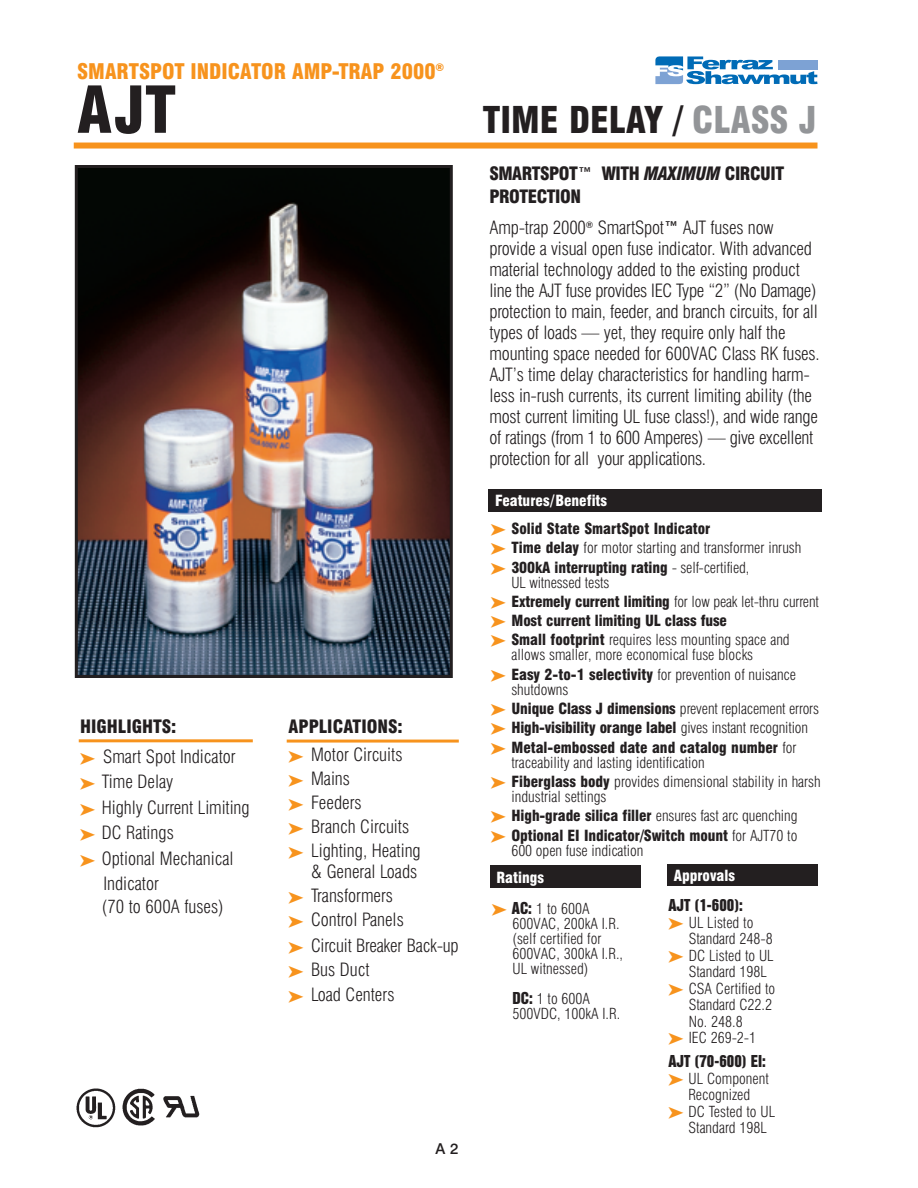
<style>
.page{position:relative;width:918px;height:1188px;background:#fff}
.page>*{position:absolute;margin:0;border:0;box-sizing:border-box;transform-origin:0 0}
.t1{font:900 condensed 63px "Swiss 721 BT";color:#231f20}
.t2{font:900 condensed 36px "Swiss 721 BT";color:#231f20}
.t3{font:900 condensed 21px "Swiss 721 BT";color:#f7931d}
.t4{font:300 condensed 18px/21px "Swiss 721 BT";letter-spacing:-.01em;color:#231f20}
.t5{font:900 condensed 18px/22.5px "Swiss 721 BT";letter-spacing:-.025em;color:#231f20}
.t6{font:900 condensed 18px/28.2px "Swiss 721 BT";color:#231f20}
.t7{font:300 condensed 15px/19.4px "Swiss 721 BT";color:#231f20}
.t8{font:900 condensed 15px/19.4px "Swiss 721 BT";color:#231f20}
.t9{font:15px "Swiss 921 BT Regular A";color:#231f20}
.t10{font:900 condensed 15px "Swiss 721 BT";color:#fff}
.t11{font:500 15px "Swiss 721 BT";color:#231f20}
.s1{font-weight:900}
.s2{color:#f7931d}
.s3{font-weight:300}
.s4{color:#939598}
.s5{font-weight:500;font-stretch:normal}
.s6{font-style:italic}
.s7{color:#fff}
.s8{font-family:"Swiss 921 BT Regular A";font-weight:400;font-stretch:normal}
</style>
<div class="page">
<div style="left:74px;top:143px;width:744px;height:6px;background:#f7931d"></div>
<div style="left:490px;top:866px;width:151px;height:22px;background:#231f20"></div>
<div style="left:489px;top:489px;width:333px;height:23px;background:#231f20"></div>
<div style="left:667px;top:864px;width:151px;height:22px;background:#231f20"></div>
<hr style="left:287px;top:740px;width:172px;height:3px;background:#f7931d">
<hr style="left:79px;top:739px;width:174px;height:3px;background:#f7931d">
<img style="left:79px;top:169px;width:370px;height:505px">
<div style="left:75px;top:165px;width:378px;height:513px;border:3px solid #231f20"></div>
<img style="left:163px;top:1095px;width:37px;height:23px">
<img style="left:122px;top:1089px;width:32px;height:37px">
<img style="left:76px;top:1089px;width:39px;height:38px">
<svg style="left:655px;top:56px;width:163px;height:28px"></svg>
<div style="left:778px;top:60px;width:39px;height:9px;background:#7da2d4"></div>
<p class="t3" style="left:77px;top:64px;width:369px">SMARTSPOT INDICATOR AMP-TRAP 2000<sup>®</sup></p>
<h1 class="t1" style="left:77px;top:88px;width:100px">AJT</h1>
<p class="t4" style="left:80px;top:714px;width:157px;line-height:29.7px"><span class="s1">HIGHLIGHTS:<br></span><span class="s2">➤</span> Smart Spot Indicator</p>
<p class="t4" style="left:80px;top:773px;width:95px"><span class="s2">➤</span> Time Delay</p>
<p class="t4" style="left:80px;top:799px;width:171px"><span class="s2">➤</span> Highly Current Limiting</p>
<p class="t4" style="left:80px;top:824px;width:95px"><span class="s2">➤</span> DC Ratings</p>
<p class="t4" style="left:80px;top:850px;width:155px"><span class="s2">➤</span> Optional Mechanical</p>
<p class="t4" style="left:103px;top:875px;width:57px">Indicator</p>
<p class="t4" style="left:102px;top:898px;width:123px">(70 to 600A fuses)</p>
<p class="t6" style="left:289px;top:715px;width:116px">APPLICATIONS: <span class="s2">➤</span> <span class="s3">Motor Circuits</span></p>
<p class="t4" style="left:289px;top:769px;width:134px;line-height:24px"><span class="s2">➤</span> Mains<br><span class="s2">➤</span> Feeders<br><span class="s2">➤</span> Branch Circuits <span class="s2">➤</span> Lighting, Heating</p>
<p class="t4" style="left:289px;top:862px;width:172px;line-height:24.6px;text-indent:22px">&amp; General Loads<br><span class="s2">➤</span> Transformers<br><span class="s2">➤</span> Control Panels<br><span class="s2">➤</span> Circuit Breaker Back-up <span class="s2">➤</span> Bus Duct<br><span class="s2">➤</span> Load Centers</p>
<p class="t11" style="left:436px;top:1143px;width:24px">A 2</p>
<h2 class="t2" style="left:483px;top:107px;width:335px">TIME DELAY / <span class="s4">CLASS J</span></h2>
<p class="t5" style="left:489px;top:164px;width:296px">SMARTSPOT<span class="s5">™</span> WITH <span class="s6">MAXIMUM</span> CIRCUIT<br>PROTECTION</p>
<p class="t4" style="left:489px;top:219px;width:332px">Amp-trap 2000<sup>®</sup> SmartSpot<span class="s5">™</span> AJT fuses now provide a visual open fuse indicator. With advanced material technology added to the existing product line the AJT fuse provides IEC Type “2” (No Damage) protection to main, feeder, and branch circuits, for all types of loads — yet, they require only half the mounting space needed for 600VAC Class RK fuses.<br>AJT’s time delay characteristics for handling harm&shy;less in-rush currents, its current limiting ability (the most current limiting UL fuse class!), and wide range of ratings (from 1 to 600 Amperes) — give excellent protection for all your applications.</p>
<p class="t8" style="left:491px;top:489px;width:221px;line-height:27.8px"><span class="s7">Features/Benefits<br></span><span class="s2">➤</span> Solid State SmartSpot Indicator</p>
<p class="t7" style="left:491px;top:540px;width:312px"><span class="s2">➤</span> <span class="s1">Time delay</span> for motor starting and transformer inrush <span class="s2">➤</span> <span class="s1">300kA interrupting rating</span> - self-certified,</p>
<p class="t7" style="left:491px;top:574px;width:330px;text-indent:21px">UL witnessed tests<br><span class="s2">➤</span> <span class="s1">Extremely current limiting</span> for low peak let-thru current <span class="s2">➤</span> <span class="s1">Most current limiting UL class fuse<br></span><span class="s2">➤</span> <span class="s1">Small footprint</span> requires less mounting space and</p>
<p class="t7" style="left:491px;top:647px;width:307px;text-indent:21px">allows smaller, more economical fuse blocks<br><span class="s2">➤</span> <span class="s1">Easy 2-to-1 selectivity</span> for prevention of nuisance</p>
<p class="t8" style="left:491px;top:682px;width:330px;text-indent:21px"><span class="s3">shutdowns<br></span><span class="s2">➤</span> Unique Class J dimensions <span class="s3">prevent replacement errors </span><span class="s2">➤</span> High-visibility orange label <span class="s3">gives instant recognition </span><span class="s2">➤</span> Metal-embossed date and catalog number <span class="s3">for</span></p>
<p class="t7" style="left:491px;top:754px;width:331px;text-indent:21px">traceability and lasting identification<br><span class="s2">➤</span> <span class="s1">Fiberglass body</span> provides dimensional stability in harsh</p>
<p class="t8" style="left:491px;top:789px;width:308px;text-indent:21px"><span class="s3">industrial settings<br></span><span class="s2">➤</span> High-grade silica filler <span class="s3">ensures fast arc quenching </span><span class="s2">➤</span> Optional EI Indicator/Switch mount <span class="s3">for AJT70 to</span></p>
<p class="t7" style="left:511px;top:842px;width:133px">600 open fuse indication</p>
<p class="t10" style="left:497px;top:872px;width:49px">Ratings</p>
<p class="t7" style="left:512px;top:903px;width:112px;line-height:15px;text-indent:-21px"><span class="s2">➤</span> <span class="s8">AC:</span> 1 to 600A<br>600VAC, 200kA I.R. (self certified for<br>600VAC, 300kA I.R.,<br>UL witnessed)</p>
<p class="t7" style="left:512px;top:993px;width:109px;line-height:15px"><span class="s8">DC:</span> 1 to 600A<br>500VDC, 100kA I.R.</p>
<p class="t10" style="left:674px;top:870px;width:63px">Approvals</p>
<p class="t9" style="left:669px;top:897px;width:76px">AJT (1-600):</p>
<p class="t7" style="left:669px;top:914px;width:86px"><span class="s2">➤</span> UL Listed to</p>
<p class="t7" style="left:689px;top:931px;width:85px">Standard 248-8</p>
<p class="t7" style="left:669px;top:947px;width:107px"><span class="s2">➤</span> DC Listed to UL</p>
<p class="t7" style="left:689px;top:964px;width:80px">Standard 198L</p>
<p class="t7" style="left:669px;top:980px;width:108px"><span class="s2">➤</span> CSA Certified to</p>
<p class="t7" style="left:689px;top:997px;width:85px">Standard C22.2</p>
<p class="t7" style="left:689px;top:1013px;width:55px">No. 248.8</p>
<p class="t7" style="left:669px;top:1030px;width:89px"><span class="s2">➤</span> IEC 269-2-1</p>
<p class="t9" style="left:669px;top:1053px;width:99px">AJT (70-600) EI:</p>
<p class="t7" style="left:669px;top:1070px;width:102px"><span class="s2">➤</span> UL Component</p>
<p class="t7" style="left:689px;top:1087px;width:63px">Recognized</p>
<p class="t7" style="left:669px;top:1103px;width:108px"><span class="s2">➤</span> DC Tested to UL</p>
<p class="t7" style="left:689px;top:1120px;width:80px">Standard 198L</p>
</div>
